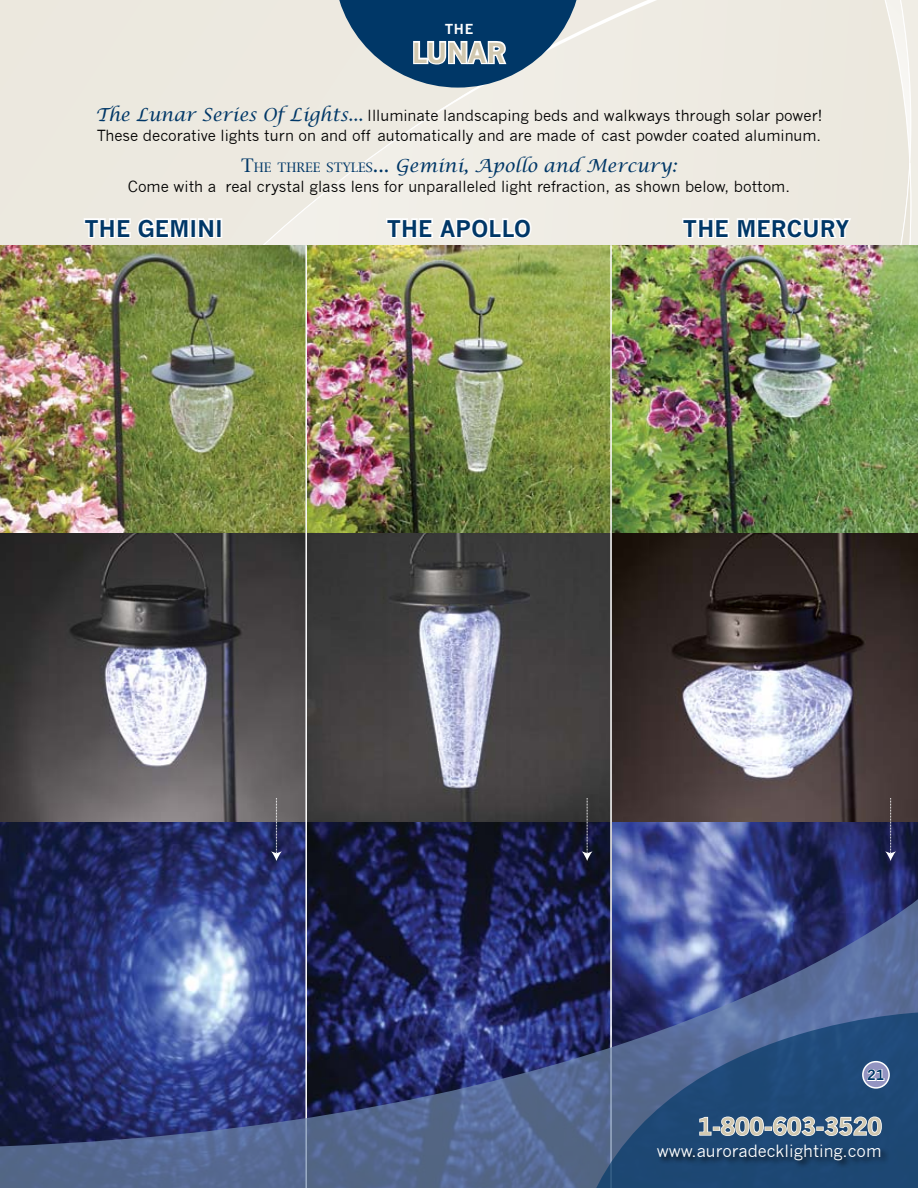
<style>
.page{position:relative;width:918px;height:1188px;background:#ede9e0}
.page>*{position:absolute;margin:0;border:0;box-sizing:border-box;transform-origin:0 0}
.t1{font:700 27px "News Gothic";letter-spacing:.005em;color:#d1c8b0}
.t2{font:700 23.1px "News Gothic";color:#d1c8b0}
.t3{font:700 22.5px "News Gothic";letter-spacing:.01em;color:#003767}
.t4{font:italic 18px "Lucida Calligraphy";color:#003767}
.t5{font:16.5px "News Gothic";color:#fff}
.t6{font:15px/19.5px "News Gothic";color:#000}
.t7{font:700 13.8px "News Gothic";color:#003767}
.t8{font:700 13.5px "News Gothic";color:#fff}
.s1{font-family:"Lucida Calligraphy";font-style:italic;font-size:18px;color:#003767}
.s2{font-family:"New York";font-style:normal}
.s3{font-family:"New York";font-style:normal;font-size:12.6px}
</style>
<div class="page">
<svg style="left:339px;top:0;width:243px;height:88px"></svg>
<img style="left:322px;top:821px;width:596px;height:67px">
<img style="left:0;top:821px;width:322px;height:67px">
<img style="left:0;top:245px;width:610px;height:288px">
<img style="left:612px;top:245px;width:306px;height:288px">
<img style="left:0;top:533px;width:918px;height:288px">
<svg style="left:521px;top:697px;width:317px;height:191px;background:#58576d"></svg>
<svg style="left:271px;top:798px;width:11px;height:63px"></svg>
<svg style="left:885px;top:798px;width:11px;height:63px"></svg>
<svg style="left:84px;top:218px;width:105px;height:21px"></svg>
<div style="left:190px;top:218px;width:7px;height:20px;border:3px solid #fff"></div>
<svg style="left:196px;top:218px;width:19px;height:20px"></svg>
<div style="left:216px;top:218px;width:6px;height:20px;border:3px solid #fff"></div>
<svg style="left:386px;top:218px;width:146px;height:21px"></svg>
<svg style="left:682px;top:218px;width:169px;height:21px"></svg>
<hr style="left:305px;top:245px;width:2px;height:943px;background:#fff">
<hr style="left:610px;top:245px;width:2px;height:943px;background:#fff">
<svg style="left:0;top:888px;width:918px;height:300px;background:#3b487e"></svg>
<svg style="left:590px;top:1012px;width:328px;height:176px;background:#315380"></svg>
<svg style="left:863px;top:1062px;width:26px;height:26px"></svg>
<div style="left:862px;top:1061px;width:28px;height:28px;border:2px solid #fff;border-radius:50%"></div>
<svg style="left:866px;top:1068px;width:19px;height:14px"></svg>
<svg style="left:698px;top:1116px;width:185px;height:21px;background:#6f8aa7"></svg>
<div style="left:656px;top:1143px;width:233px;height:26px;background:#000;opacity:.75"></div>
<p class="t8" style="left:445px;top:21px;width:20px">THE</p>
<h1 class="t1" style="left:412px;top:36px;width:95px">LUNAR</h1>
<p class="t6" style="left:96px;top:106px;width:728px"><span class="s1">The Lunar Series Of Lights...</span> Illuminate landscaping beds and walkways through solar power!<br>These decorative lights turn on and off automatically and are made of cast powder coated aluminum.</p>
<p class="t4" style="left:241px;top:155px;width:437px"><span class="s2">T</span><span class="s3">HE THREE STYLES</span><span class="s2">...</span> Gemini, Apollo and Mercury:</p>
<p class="t6" style="left:128px;top:177px;width:664px">Come with a real crystal glass lens for unparalleled light refraction, as shown below, bottom.</p>
<h3 class="t3" style="left:84px;top:215px;width:140px">THE GEMINI</h3>
<h3 class="t3" style="left:387px;top:215px;width:146px">THE APOLLO</h3>
<h3 class="t3" style="left:683px;top:215px;width:168px">THE MERCURY</h3>
<p class="t7" style="left:867px;top:1067px;width:19px">21</p>
<h2 class="t2" style="left:698px;top:1112px;width:186px">1-800-603-3520</h2>
<p class="t5" style="left:657px;top:1141px;width:226px">www.auroradecklighting.com</p>
</div>
